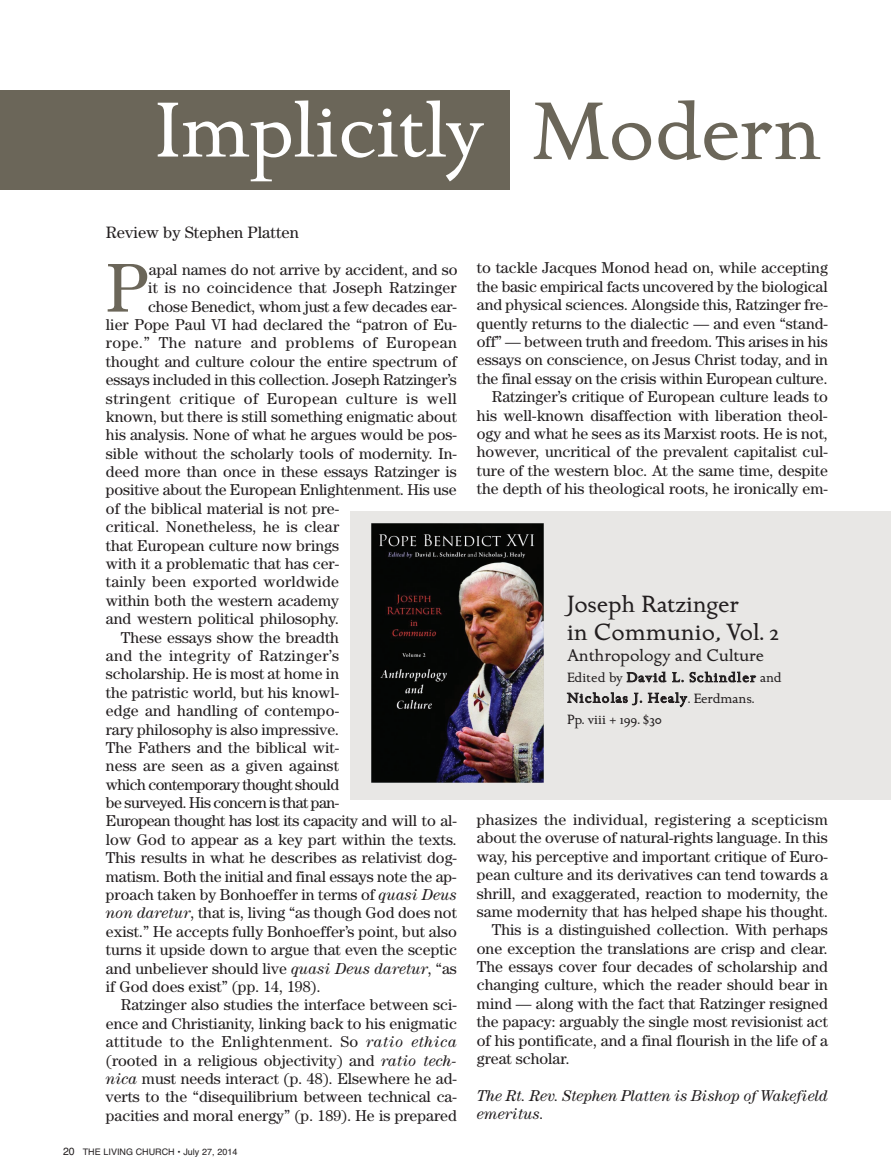
<style>
.page{position:relative;width:891px;height:1175px;background:#fff}
.page>*{position:absolute;margin:0;border:0;box-sizing:border-box;transform-origin:0 0}
.t1{font:84.6px "Golden Cockerel ITC";letter-spacing:-.02em;color:#6b6659}
.t2{font:80.7px "Golden Cockerel ITC";color:#fff}
.t3{font:69.15px "Century";color:#6b6659}
.t4{font:24.45px/27.9px "Golden Cockerel ITC";color:#231f20}
.t5{font:17.4px "Golden Cockerel ITC";color:#231f20}
.t6{font:16.5px "Century";color:#231f20}
.t7{font:15.75px/18.5px "Century";color:#231f20;text-align:right}
.t8{font:15.75px "Century";letter-spacing:.03em;color:#231f20}
.t9{font:15.75px "Century";letter-spacing:-.03em;color:#231f20}
.t10{font:italic 15.75px/18.5px "Century";color:#231f20}
.t11{font:15.75px "Century";letter-spacing:-.025em;color:#231f20}
.t12{font:15.75px "Century";letter-spacing:.02em;color:#231f20}
.t13{font:13.95px/21px "Golden Cockerel ITC";letter-spacing:.065em;color:#231f20}
.t14{font:9px "Helvetica";color:#231f20}
.s1{font-style:italic}
.s2{font-size:10.5px}
</style>
<div class="page">
<div style="left:0;top:91px;width:510px;height:99px;background:#6b6659"></div>
<div style="left:350px;top:511px;width:541px;height:289px;background:#e8e7e5"></div>
<img style="left:371px;top:523px;width:172px;height:259px">
<h2 class="t2" style="left:155px;top:101px;width:331px">Implicitly</h2>
<h1 class="t1" style="left:532px;top:101px;width:291px">Modern</h1>
<p class="t6" style="left:106px;top:227px;width:195px">Review by Stephen Platten</p>
<h3 class="t3" style="left:106px;top:264px;width:44px">P</h3>
<p class="t7" style="left:149px;top:262px;width:310px">apal names do not arrive by accident, and so</p>
<p class="t7" style="left:148px;top:280px;width:310px">it is no coincidence that Joseph Ratzinger</p>
<p class="t7" style="left:148px;top:298px;width:310px">chose Benedict, whom just a few decades ear-</p>
<p class="t7" style="left:106px;top:317px;width:353px">lier Pope Paul VI had declared the “patron of Eu-</p>
<p class="t8" style="left:106px;top:337px;width:353px">rope.” The nature and problems of European</p>
<p class="t7" style="left:106px;top:353px;width:353px">thought and culture colour the entire spectrum of</p>
<p class="t7" style="left:106px;top:372px;width:352px">essays included in this collection. Joseph Ratzinger’s</p>
<p class="t8" style="left:106px;top:393px;width:353px">stringent critique of European culture is well</p>
<p class="t7" style="left:106px;top:409px;width:353px">known, but there is still something enigmatic about</p>
<p class="t7" style="left:106px;top:427px;width:353px">his analysis. None of what he argues would be pos-</p>
<p class="t7" style="left:106px;top:445px;width:353px">sible without the scholarly tools of modernity. In-</p>
<p class="t7" style="left:106px;top:464px;width:353px">deed more than once in these essays Ratzinger is</p>
<p class="t7" style="left:106px;top:482px;width:352px">positive about the European Enlightenment. His use</p>
<p class="t7" style="left:106px;top:500px;width:235px">of the biblical material is not pre-</p>
<p class="t7" style="left:106px;top:519px;width:235px">critical. Nonetheless, he is clear</p>
<p class="t7" style="left:106px;top:537px;width:235px">that European culture now brings</p>
<p class="t7" style="left:106px;top:556px;width:235px">with it a problematic that has cer-</p>
<p class="t7" style="left:106px;top:574px;width:235px">tainly been exported worldwide</p>
<p class="t7" style="left:106px;top:592px;width:235px">within both the western academy</p>
<p class="t7" style="left:106px;top:611px;width:235px">and western political philosophy.</p>
<p class="t7" style="left:121px;top:629px;width:220px">These essays show the breadth</p>
<p class="t8" style="left:106px;top:650px;width:235px">and the integrity of Ratzinger’s</p>
<p class="t7" style="left:106px;top:666px;width:235px">scholarship. He is most at home in</p>
<p class="t7" style="left:106px;top:684px;width:235px">the patristic world, but his knowl-</p>
<p class="t7" style="left:106px;top:703px;width:235px">edge and handling of contempo-</p>
<p class="t7" style="left:106px;top:721px;width:235px">rary philosophy is also impressive.</p>
<p class="t7" style="left:106px;top:739px;width:235px">The Fathers and the biblical wit-</p>
<p class="t7" style="left:106px;top:758px;width:235px">ness are seen as a given against</p>
<p class="t9" style="left:106px;top:779px;width:235px">which contemporary thought should</p>
<p class="t9" style="left:106px;top:797px;width:235px">be surveyed. His concern is that pan-</p>
<p class="t11" style="left:106px;top:815px;width:353px">European thought has lost its capacity and will to al-</p>
<p class="t7" style="left:106px;top:831px;width:353px">low God to appear as a key part within the texts.</p>
<p class="t7" style="left:106px;top:850px;width:353px">This results in what he describes as relativist dog-</p>
<p class="t7" style="left:106px;top:868px;width:352px">matism. Both the initial and final essays note the ap-</p>
<p class="t7" style="left:106px;top:886px;width:353px">proach taken by Bonhoeffer in terms of <span class="s1">quasi Deus</span></p>
<p class="t7" style="left:106px;top:905px;width:353px"><span class="s1">non daretur</span>, that is, living “as though God does not</p>
<p class="t7" style="left:106px;top:923px;width:353px">exist.” He accepts fully Bonhoeffer’s point, but also</p>
<p class="t7" style="left:106px;top:942px;width:353px">turns it upside down to argue that even the sceptic</p>
<p class="t7" style="left:106px;top:960px;width:353px">and unbeliever should live <span class="s1">quasi Deus daretur</span>, “as</p>
<p class="t7" style="left:106px;top:978px;width:216px">if God does exist” (pp. 14, 198).</p>
<p class="t7" style="left:121px;top:997px;width:338px">Ratzinger also studies the interface between sci-</p>
<p class="t7" style="left:106px;top:1015px;width:353px">ence and Christianity, linking back to his enigmatic</p>
<p class="t8" style="left:106px;top:1036px;width:352px">attitude to the Enlightenment. So <span class="s1">ratio ethica</span></p>
<p class="t7" style="left:106px;top:1052px;width:353px">(rooted in a religious objectivity) and <span class="s1">ratio tech-</span></p>
<p class="t7" style="left:106px;top:1070px;width:353px"><span class="s1">nica</span> must needs interact (p. 48). Elsewhere he ad-</p>
<p class="t7" style="left:106px;top:1089px;width:353px">verts to the “disequilibrium between technical ca-</p>
<p class="t7" style="left:106px;top:1107px;width:353px">pacities and moral energy” (p. 189). He is prepared</p>
<p class="t14" style="left:63px;top:1146px;width:176px"><span class="s2">20</span> THE LIVING CHURCH • July 27, 2014</p>
<p class="t7" style="left:477px;top:260px;width:353px">to tackle Jacques Monod head on, while accepting the basic empirical facts uncovered by the biological and physical sciences. Alongside this, Ratzinger fre&shy;quently returns to the dialectic — and even “stand&shy;off” — between truth and freedom. This arises in his essays on conscience, on Jesus Christ today, and in the final essay on the crisis within European culture.<br>Ratzinger’s critique of European culture leads to his well-known disaffection with liberation theol&shy;ogy and what he sees as its Marxist roots. He is not, however, uncritical of the prevalent capitalist cul&shy;ture of the western bloc. At the same time, despite the depth of his theological roots, he ironically em-</p>
<h3 class="t4" style="left:567px;top:593px;width:214px">Joseph Ratzinger<br>in Communio, Vol. 2</h3>
<p class="t5" style="left:567px;top:649px;width:199px">Anthropology and Culture</p>
<p class="t13" style="left:567px;top:668px;width:216px">Edited by David L. Schindler and<br>Nicholas J. Healy. Eerdmans.<br>Pp. viii + 199. $30</p>
<p class="t12" style="left:477px;top:814px;width:353px">phasizes the individual, registering a scepticism</p>
<p class="t7" style="left:477px;top:830px;width:353px">about the overuse of natural-rights language. In this</p>
<p class="t7" style="left:477px;top:848px;width:353px">way, his perceptive and important critique of Euro-</p>
<p class="t7" style="left:477px;top:867px;width:353px">pean culture and its derivatives can tend towards a</p>
<p class="t7" style="left:477px;top:885px;width:353px">shrill, and exaggerated, reaction to modernity, the</p>
<p class="t7" style="left:477px;top:903px;width:353px">same modernity that has helped shape his thought.</p>
<p class="t7" style="left:492px;top:922px;width:338px">This is a distinguished collection. With perhaps</p>
<p class="t7" style="left:477px;top:940px;width:353px">one exception the translations are crisp and clear.</p>
<p class="t7" style="left:477px;top:958px;width:353px">The essays cover four decades of scholarship and</p>
<p class="t7" style="left:477px;top:977px;width:353px">changing culture, which the reader should bear in</p>
<p class="t7" style="left:477px;top:995px;width:353px">mind — along with the fact that Ratzinger resigned</p>
<p class="t7" style="left:477px;top:1014px;width:353px">the papacy: arguably the single most revisionist act</p>
<p class="t7" style="left:477px;top:1032px;width:353px">of his pontificate, and a final flourish in the life of a</p>
<p class="t7" style="left:477px;top:1050px;width:94px">great scholar.</p>
<p class="t10" style="left:477px;top:1087px;width:352px">The Rt. Rev. Stephen Platten is Bishop of Wakefield emeritus.</p>
</div>
